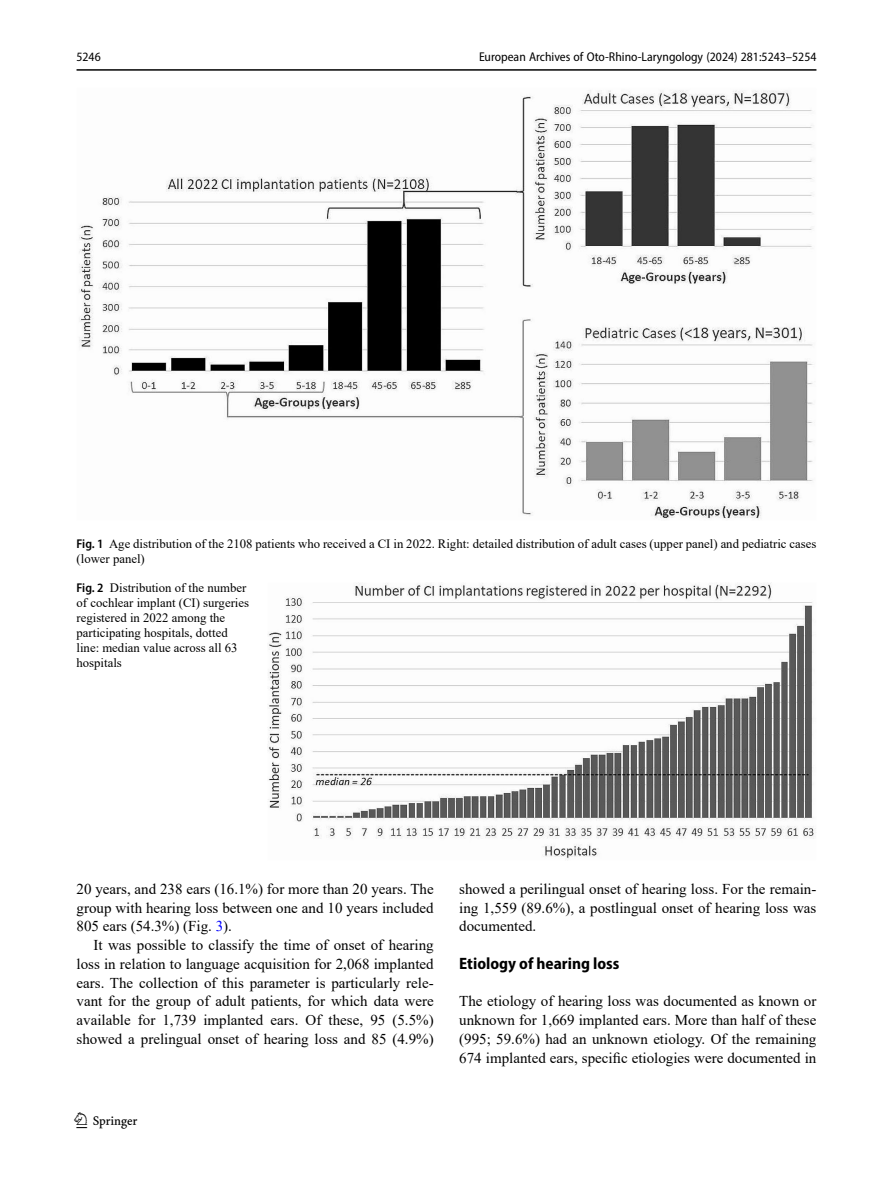
<style>
.page{position:relative;width:893px;height:1187px;background:#fff}
.page>*{position:absolute;margin:0;border:0;box-sizing:border-box;transform-origin:0 0}
.t1{font:22.5px "Springnew";color:#000}
.Head_2{font:700 semi-condensed 16.5px "Myriad Pro";color:#000}
.Body_Text_Indent{font:15px/18.8px "Times New Roman";color:#000;text-align:justify}
.Body_Text{font:15px/18.8px "Times New Roman";color:#000;text-align:justify}
.Figure_Caption_Side{font:12.75px/15px "Times New Roman";color:#000}
.Figure_Caption{font:12.75px/15px "Times New Roman";color:#000}
.t2{font:semi-condensed 12.75px "Myriad Pro";color:#000}
.s1{font-family:"Myriad Pro";font-weight:600;font-stretch:semi-condensed}
.s2{color:#00f}
</style>
<div class="page">
<hr style="left:77px;top:69px;width:739px;height:2px;background:#000">
<img style="left:268px;top:583px;width:548px;height:276px">
<img style="left:79px;top:90px;width:734px;height:429px">
<p class="t2" style="left:77px;top:49px;width:26px">5246</p>
<p class="t2" style="left:479px;top:49px;width:339px">European Archives of Oto-Rhino-Laryngology (2024) 281:5243–5254</p>
<p class="Figure_Caption" style="left:77px;top:536px;width:741px"><span class="s1">Fig. 1</span> Age distribution of the 2108 patients who received a CI in 2022. Right: detailed distribution of adult cases (upper panel) and pediatric cases (lower panel)</p>
<p class="Figure_Caption_Side" style="left:77px;top:580px;width:174px"><span class="s1">Fig. 2</span> Distribution of the number of cochlear implant (CI) surgeries registered in 2022 among the participating hospitals, dotted line: median value across all 63 hospitals</p>
<p class="Body_Text_Indent" style="left:77px;top:878px;width:359px">20 years, and 238 ears (16.1%) for more than 20 years. The group with hearing loss between one and 10 years included 805 ears (54.3%) (Fig. <span class="s2">3</span>).</p>
<p class="Body_Text_Indent" style="left:77px;top:935px;width:359px;text-indent:17px">It was possible to classify the time of onset of hearing loss in relation to language acquisition for 2,068 implanted ears. The collection of this parameter is particularly rele&shy;vant for the group of adult patients, for which data were available for 1,739 implanted ears. Of these, 95 (5.5%) showed a prelingual onset of hearing loss and 85 (4.9%)</p>
<h1 class="t1" style="left:77px;top:1107px;width:63px">1 3</h1>
<p class="Body_Text_Indent" style="left:459px;top:878px;width:359px">showed a perilingual onset of hearing loss. For the remain&shy;ing 1,559 (89.6%), a postlingual onset of hearing loss was documented.</p>
<p class="Head_2" style="left:459px;top:952px;width:162px">Etiology of hearing loss</p>
<p class="Body_Text" style="left:459px;top:991px;width:359px">The etiology of hearing loss was documented as known or unknown for 1,669 implanted ears. More than half of these (995; 59.6%) had an unknown etiology. Of the remaining 674 implanted ears, specific etiologies were documented in</p>
</div>
